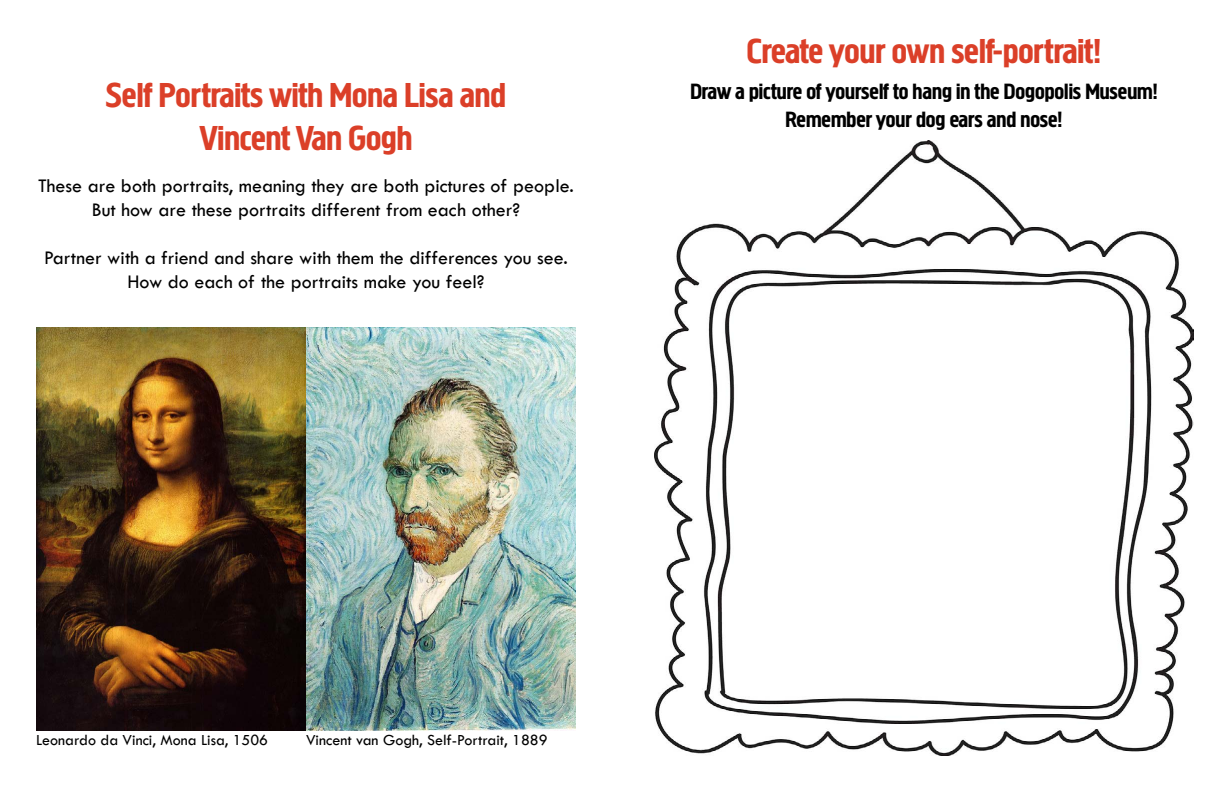
<style>
.page{position:relative;width:1224px;height:792px;background:#fff}
.page>*{position:absolute;margin:0;border:0;box-sizing:border-box;transform-origin:0 0}
.t1{font:36px/43.2px "Megaphone";color:#db3f28;text-align:center}
.t2{font:23px/27.6px "Megaphone";color:#000;text-align:center}
.t3{font:20px/24px "Tw Cen";color:#000;text-align:center}
.t4{font:16px "Tw Cen";color:#000}
</style>
<div class="page">
<img style="left:306px;top:328px;width:270px;height:402px">
<img style="left:36px;top:328px;width:270px;height:402px">
<img style="left:654px;top:140px;width:540px;height:616px">
<h1 class="t1" style="left:106px;top:72px;width:401px">Self Portraits with Mona Lisa and<br>Vincent Van Gogh</h1>
<p class="t3" style="left:38px;top:174px;width:537px">These are both portraits, meaning they are both pictures of people.<br>But how are these portraits different from each other?</p>
<p class="t3" style="left:44px;top:246px;width:525px">Partner with a friend and share with them the differences you see.<br>How do each of the portraits make you feel?</p>
<h1 class="t1" style="left:747px;top:29px;width:356px">Create your own self-portrait!</h1>
<p class="t2" style="left:690px;top:77px;width:469px">Draw a picture of yourself to hang in the Dogopolis Museum!<br>Remember your dog ears and nose!</p>
<p class="t4" style="left:36px;top:730px;width:234px">Leonardo da Vinci, Mona Lisa, 1506</p>
<p class="t4" style="left:306px;top:730px;width:243px">Vincent van Gogh, Self-Portrait, 1889</p>
</div>
